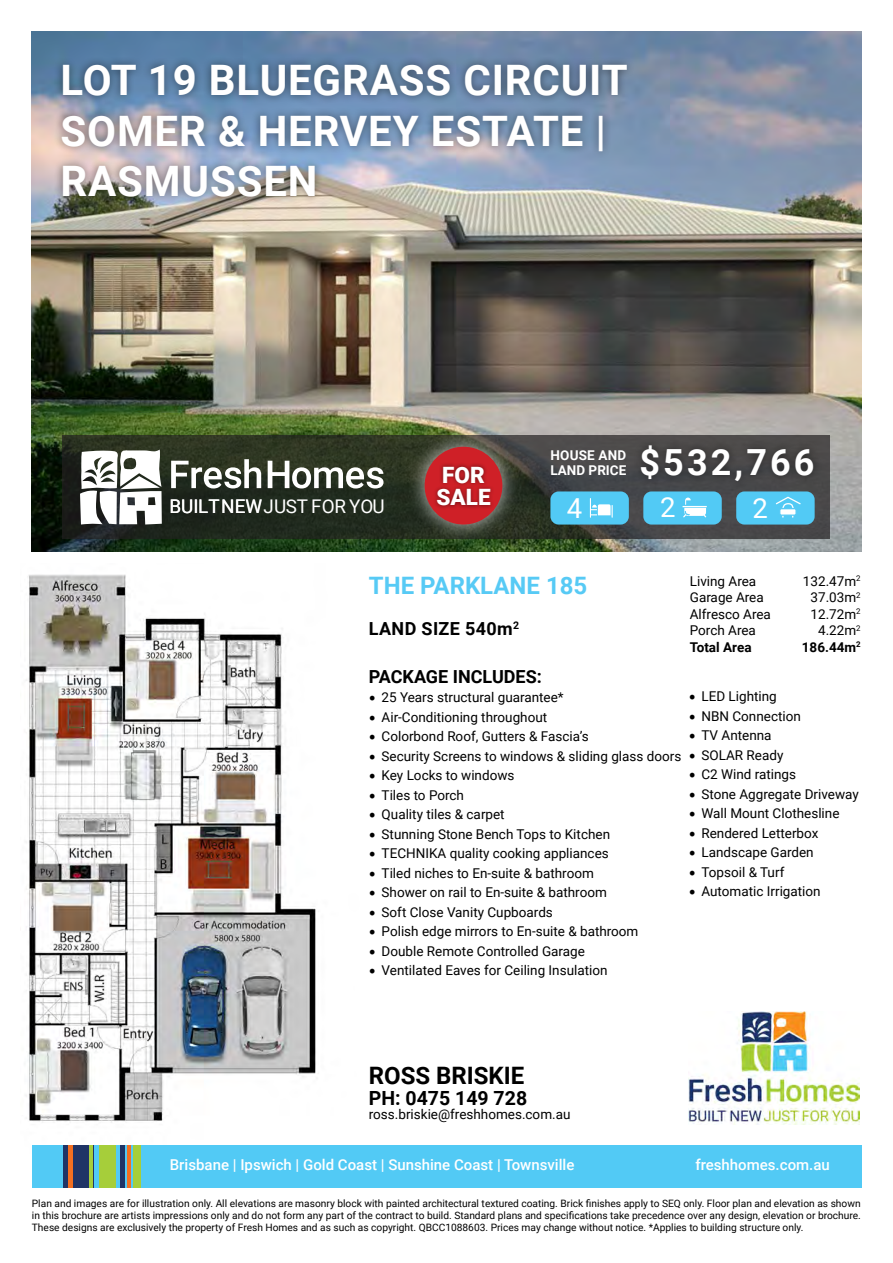
<style>
.page{position:relative;width:893px;height:1263px;background:#fff}
.page>*{position:absolute;margin:0;border:0;box-sizing:border-box;transform-origin:0 0}
.t1{font:700 42px/50.4px "Roboto";letter-spacing:.02em;color:#fff}
.t2{font:700 36px "Roboto";letter-spacing:.085em;color:#fff}
.t3{font:27.6px "Roboto";color:#fff}
.t4{font:700 24px "Roboto";color:#57caf5}
.t5{font:700 24px "Roboto";color:#000}
.t6{font:900 22.5px/22.5px "Roboto";color:#fff}
.t7{font:700 19.5px "Roboto";color:#000}
.t8{font:18.9px "Roboto";color:#fff}
.t9{font:700 18px "Roboto";color:#000}
.t10{font:700 18px "Roboto";letter-spacing:.02em;color:#000}
.t11{font:500 15px "Roboto";color:#fff}
.t12{font:13.5px/16.5px "Roboto";color:#000}
.t13{font:700 13.5px/15px "Roboto";letter-spacing:.01em;color:#fff}
.t14{font:700 13.5px "Roboto";color:#000}
.t15{font:10.2px/12px "Roboto";color:#000;text-align:justify}
.s1{font-weight:700}
.s2{font-family:"Minion Pro";font-size:18px}
</style>
<div class="page">
<img style="left:32px;top:32px;width:829px;height:519px">
<div style="left:53px;top:57px;width:583px;height:148px;background:#000;opacity:.5"></div>
<svg style="left:62px;top:435px;width:767px;height:104px"></svg>
<svg style="left:171px;top:459px;width:90px;height:29px"></svg>
<svg style="left:268px;top:461px;width:115px;height:27px"></svg>
<svg style="left:80px;top:449px;width:82px;height:75px"></svg>
<div style="left:550px;top:491px;width:79px;height:33px;background:#52caf5;border-radius:8px"></div>
<svg style="left:590px;top:498px;width:23px;height:19px"></svg>
<div style="left:643px;top:491px;width:79px;height:33px;background:#52caf5;border-radius:8px"></div>
<svg style="left:682px;top:498px;width:25px;height:20px"></svg>
<div style="left:736px;top:491px;width:79px;height:33px;background:#52caf5;border-radius:8px"></div>
<svg style="left:775px;top:496px;width:26px;height:21px"></svg>
<div style="left:780px;top:509px;width:16px;height:6px;background:#fff;border-radius:2px"></div>
<div style="left:779px;top:508px;width:18px;height:8px;border:1px solid #57caf5;border-radius:2px"></div>
<img style="left:26px;top:574px;width:290px;height:549px">
<div style="left:406px;top:428px;width:115px;height:115px;background:#fff;opacity:.75"></div>
<div style="left:425px;top:447px;width:77px;height:77px;background:#cf2027;border-radius:50%"></div>
<div style="left:433px;top:462px;width:62px;height:47px;background:#000;opacity:.5"></div>
<div style="left:32px;top:1145px;width:829px;height:42px;background:#52caf5"></div>
<div style="left:134px;top:1145px;width:7px;height:42px;background:#a6ce3a"></div>
<div style="left:99px;top:1145px;width:17px;height:42px;background:#a6ce3a"></div>
<hr style="left:127px;top:1145px;width:3px;height:42px;background:#f36f21">
<div style="left:64px;top:1145px;width:30px;height:42px;background:#1f3466"></div>
<hr style="left:121px;top:1145px;width:4px;height:42px;background:#1f3466">
<hr style="left:89px;top:1145px;width:3px;height:42px;background:#a6ce3a">
<div style="left:68px;top:1145px;width:5px;height:42px;background:#f36f21"></div>
<div style="left:632px;top:436px;width:190px;height:53px;background:#000;opacity:.5"></div>
<img style="left:689px;top:1011px;width:171px;height:113px">
<h1 class="t1" style="left:61px;top:54px;width:569px">LOT 19 BLUEGRASS CIRCUIT<br>SOMER &amp; HERVEY ESTATE |<br>RASMUSSEN</h1>
<h2 class="t2" style="left:639px;top:437px;width:177px">$532,766</h2>
<p class="t13" style="left:550px;top:447px;width:77px">HOUSE AND<br>LAND PRICE</p>
<h3 class="t6" style="left:436px;top:463px;width:56px">FOR<br>SALE</h3>
<h3 class="t8" style="left:169px;top:493px;width:217px">BUILT NEWJUST FOR YOU</h3>
<h3 class="t3" style="left:567px;top:488px;width:17px">4</h3>
<h3 class="t3" style="left:660px;top:488px;width:17px">2</h3>
<h3 class="t3" style="left:752px;top:489px;width:17px">2</h3>
<h3 class="t4" style="left:369px;top:569px;width:220px">THE PARKLANE 185</h3>
<p class="t12" style="left:690px;top:572px;width:83px">Living Area<br>Garage Area<br>Alfresco Area<br>Porch Area</p>
<p class="t14" style="left:690px;top:638px;width:63px">Total Area</p>
<h3 class="t10" style="left:369px;top:616px;width:152px">LAND SIZE 540m<sup>2</sup></h3>
<p class="t12" style="left:802px;top:572px;width:60px;text-align:right">132.47m<sup>2<br></sup>37.03m<sup>2<br></sup>12.72m<sup>2<br></sup>4.22m<sup>2<br></sup><span class="s1">186.44m</span><sup>2</sup></p>
<h3 class="t9" style="left:369px;top:664px;width:175px">PACKAGE INCLUDES:</h3>
<p class="t12" style="left:369px;top:689px;width:196px"><span class="s2">•</span> 25 Years structural guarantee*</p>
<p class="t12" style="left:369px;top:708px;width:180px"><span class="s2">•</span> Air-Conditioning throughout</p>
<p class="t12" style="left:369px;top:728px;width:221px"><span class="s2">•</span> Colorbond Roof, Gutters &amp; Fascia’s</p>
<p class="t12" style="left:369px;top:747px;width:314px"><span class="s2">•</span> Security Screens to windows &amp; sliding glass doors</p>
<p class="t12" style="left:369px;top:767px;width:147px"><span class="s2">•</span> Key Locks to windows</p>
<p class="t12" style="left:369px;top:786px;width:97px"><span class="s2">•</span> Tiles to Porch</p>
<p class="t12" style="left:369px;top:806px;width:137px"><span class="s2">•</span> Quality tiles &amp; carpet</p>
<p class="t12" style="left:369px;top:825px;width:243px"><span class="s2">•</span> Stunning Stone Bench Tops to Kitchen</p>
<p class="t12" style="left:369px;top:845px;width:241px"><span class="s2">•</span> TECHNIKA quality cooking appliances</p>
<p class="t12" style="left:369px;top:864px;width:227px"><span class="s2">•</span> Tiled niches to En-suite &amp; bathroom</p>
<p class="t12" style="left:369px;top:884px;width:240px"><span class="s2">•</span> Shower on rail to En-suite &amp; bathroom</p>
<p class="t12" style="left:369px;top:903px;width:186px"><span class="s2">•</span> Soft Close Vanity Cupboards</p>
<p class="t12" style="left:369px;top:923px;width:271px"><span class="s2">•</span> Polish edge mirrors to En-suite &amp; bathroom</p>
<p class="t12" style="left:369px;top:942px;width:218px"><span class="s2">•</span> Double Remote Controlled Garage</p>
<p class="t12" style="left:369px;top:962px;width:240px"><span class="s2">•</span> Ventilated Eaves for Ceiling Insulation</p>
<p class="t12" style="left:689px;top:688px;width:90px"><span class="s2">•</span> LED Lighting</p>
<p class="t12" style="left:689px;top:707px;width:114px"><span class="s2">•</span> NBN Connection</p>
<p class="t12" style="left:689px;top:727px;width:84px"><span class="s2">•</span> TV Antenna</p>
<p class="t12" style="left:689px;top:746px;width:96px"><span class="s2">•</span> SOLAR Ready</p>
<p class="t12" style="left:689px;top:766px;width:109px"><span class="s2">•</span> C2 Wind ratings</p>
<p class="t12" style="left:689px;top:785px;width:172px"><span class="s2">•</span> Stone Aggregate Driveway</p>
<p class="t12" style="left:689px;top:805px;width:152px"><span class="s2">•</span> Wall Mount Clothesline</p>
<p class="t12" style="left:689px;top:824px;width:131px"><span class="s2">•</span> Rendered Letterbox</p>
<p class="t12" style="left:689px;top:844px;width:127px"><span class="s2">•</span> Landscape Garden</p>
<p class="t12" style="left:689px;top:863px;width:97px"><span class="s2">•</span> Topsoil &amp; Turf</p>
<p class="t12" style="left:689px;top:883px;width:134px"><span class="s2">•</span> Automatic Irrigation</p>
<h3 class="t5" style="left:369px;top:1059px;width:157px">ROSS BRISKIE</h3>
<h3 class="t7" style="left:369px;top:1084px;width:160px">PH: 0475 149 728</h3>
<p class="t12" style="left:369px;top:1105px;width:203px">ross.briskie@freshhomes.com.au</p>
<p class="t11" style="left:170px;top:1154px;width:406px">Brisbane | Ipswich | Gold Coast | Sunshine Coast | Townsville</p>
<p class="t11" style="left:695px;top:1154px;width:136px">freshhomes.com.au</p>
<p class="t15" style="left:32px;top:1197px;width:830px">Plan and images are for illustration only. All elevations are masonry block with painted architectural textured coating. Brick finishes apply to SEQ only. Floor plan and elevation as shown in this brochure are artists impressions only and do not form any part of the contract to build. Standard plans and specifications take precedence over any design, elevation or brochure.<br>These designs are exclusively the property of Fresh Homes and as such as copyright. QBCC1088603. Prices may change without notice. *Applies to building structure only.</p>
</div>
